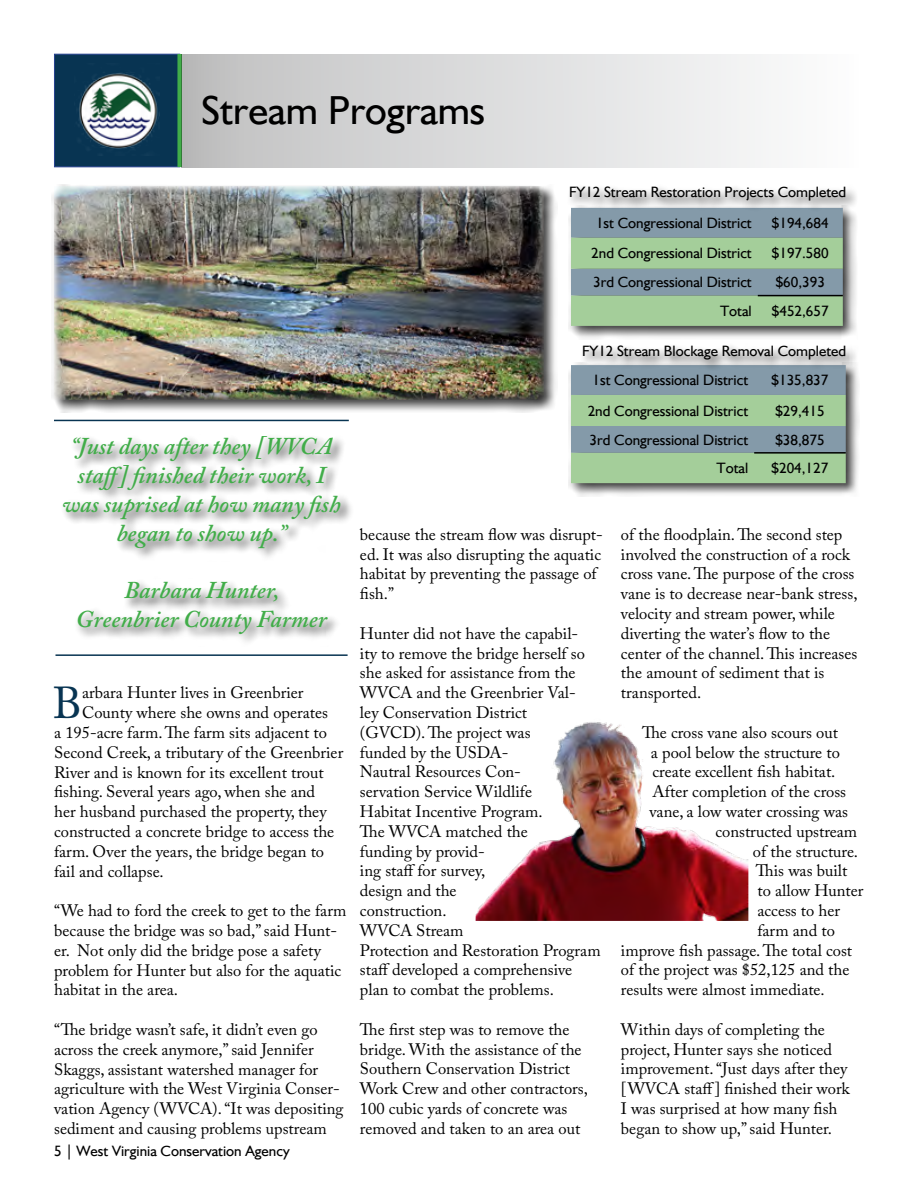
<style>
.page{position:relative;width:918px;height:1188px;background:#fff}
.page>*{position:absolute;margin:0;border:0;box-sizing:border-box;transform-origin:0 0}
.t1{font:44.4px "Adobe Caslon Pro";color:#083452}
.t2{font:40.5px "Humanist";color:#000}
.t3{font:italic 600 24px/28.8px "Adobe Caslon Pro";color:#41ad49;text-align:center}
.t4{font:16.5px/19.8px "Adobe Caslon Pro";color:#000}
.t5{font:15px "Humanist";color:#000}
</style>
<div class="page">
<img style="left:476px;top:722px;width:272px;height:199px">
<div style="left:54px;top:54px;width:126px;height:113px;background:#083452;border:1px solid #25408f"></div>
<div style="left:177px;top:54px;width:5px;height:113px;background:#41ad49"></div>
<div style="left:182px;top:54px;width:682px;height:113px;background:linear-gradient(to right,#bfbfc0,#feffff)"></div>
<img style="left:78px;top:73px;width:82px;height:83px">
<hr style="left:54px;top:420px;width:295px;height:1px;background:#083452">
<hr style="left:56px;top:654px;width:292px;height:2px;background:#083452">
<div style="left:51px;top:184px;width:506px;height:229px;background:#000;opacity:.75"></div>
<img style="left:54px;top:187px;width:490px;height:213px">
<div style="left:568px;top:362px;width:291px;height:135px;background:#000;opacity:.75"></div>
<svg style="left:571px;top:365px;width:275px;height:118px;background:#95b6a0"></svg>
<hr style="left:754px;top:452px;width:92px;height:2px;background:#000">
<div style="left:580px;top:343px;width:279px;height:29px;background:#000;opacity:.75"></div>
<div style="left:568px;top:205px;width:289px;height:135px;background:#000;opacity:.75"></div>
<svg style="left:571px;top:213px;width:272px;height:113px;background:#94b5a0"></svg>
<hr style="left:758px;top:295px;width:85px;height:1px;background:#000">
<div style="left:567px;top:184px;width:292px;height:29px;background:#000;opacity:.75"></div>
<div style="left:54px;top:427px;width:295px;height:216px;background:#fff;opacity:.75"></div>
<h2 class="t2" style="left:202px;top:85px;width:285px">Stream Programs</h2>
<p class="t5" style="left:569px;top:182px;width:279px">FY12 Stream Restoration Projects Completed</p>
<p class="t5" style="left:596px;top:213px;width:157px">1st Congressional District</p>
<p class="t5" style="left:772px;top:213px;width:58px">$194,684</p>
<p class="t5" style="left:591px;top:244px;width:162px">2nd Congressional District</p>
<p class="t5" style="left:772px;top:244px;width:58px">$197.580</p>
<p class="t5" style="left:593px;top:273px;width:160px">3rd Congressional District</p>
<p class="t5" style="left:776px;top:273px;width:51px">$60,393</p>
<p class="t5" style="left:720px;top:301px;width:33px">Total</p>
<p class="t5" style="left:772px;top:301px;width:58px">$452,657</p>
<p class="t5" style="left:582px;top:341px;width:266px">FY12 Stream Blockage Removal Completed</p>
<h3 class="t3" style="left:62px;top:432px;width:280px">“Just days after they [WVCA staff] finished their work, I was suprised at how many fish began to show up.”</h3>
<h3 class="t3" style="left:76px;top:576px;width:253px">Barbara Hunter,<br>Greenbrier County Farmer</h3>
<h1 class="t1" style="left:53px;top:677px;width:31px">B</h1>
<p class="t4" style="left:82px;top:683px;width:223px">arbara Hunter lives in Greenbrier</p>
<p class="t4" style="left:82px;top:703px;width:248px">County where she owns and operates</p>
<p class="t4" style="left:54px;top:722px;width:274px">a 195-acre farm. The farm sits adjacent to</p>
<p class="t4" style="left:54px;top:742px;width:291px">Second Creek, a tributary of the Greenbrier</p>
<p class="t4" style="left:54px;top:762px;width:271px">River and is known for its excellent trout</p>
<p class="t4" style="left:54px;top:782px;width:263px">fishing. Several years ago, when she and</p>
<p class="t4" style="left:54px;top:802px;width:274px">her husband purchased the property, they</p>
<p class="t4" style="left:54px;top:821px;width:282px">constructed a concrete bridge to access the</p>
<p class="t4" style="left:54px;top:841px;width:272px">farm. Over the years, the bridge began to</p>
<p class="t4" style="left:54px;top:861px;width:111px">fail and collapse.</p>
<p class="t4" style="left:54px;top:901px;width:294px">“We had to ford the creek to get to the farm because the bridge was so bad,” said Hunt&shy;er. Not only did the bridge pose a safety problem for Hunter but also for the aquatic habitat in the area.</p>
<p class="t4" style="left:54px;top:1019px;width:291px">“The bridge wasn’t safe, it didn’t even go across the creek anymore,” said Jennifer Skaggs, assistant watershed manager for agriculture with the West Virginia Conser&shy;vation Agency (WVCA). “It was depositing sediment and causing problems upstream</p>
<p class="t5" style="left:54px;top:1141px;width:237px">5 | West Virginia Conservation Agency</p>
<p class="t5" style="left:592px;top:370px;width:157px">1st Congressional District</p>
<p class="t5" style="left:772px;top:370px;width:58px">$135,837</p>
<p class="t5" style="left:588px;top:401px;width:162px">2nd Congressional District</p>
<p class="t5" style="left:775px;top:401px;width:51px">$29,415</p>
<p class="t5" style="left:590px;top:430px;width:160px">3rd Congressional District</p>
<p class="t5" style="left:775px;top:430px;width:51px">$38,875</p>
<p class="t5" style="left:716px;top:458px;width:33px">Total</p>
<p class="t5" style="left:772px;top:458px;width:58px">$204,127</p>
<p class="t4" style="left:360px;top:524px;width:244px">because the stream flow was disrupt&shy;ed. It was also disrupting the aquatic habitat by preventing the passage of fish.”</p>
<p class="t4" style="left:360px;top:623px;width:242px">Hunter did not have the capabil-<br>ity to remove the bridge herself so she asked for assistance from the<br>WVCA and the Greenbrier Val-<br>ley Conservation District<br>(GVCD). The project was<br>funded by the USDA-<br>Nautral Resources Con-<br>servation Service Wildlife<br>Habitat Incentive Program.<br>The WVCA matched the<br>funding by provid-<br>ing staff for survey,<br>design and the<br>construction.<br>WVCA Stream<br>Protection and Restoration Program staff developed a comprehensive plan to combat the problems.</p>
<p class="t4" style="left:360px;top:1019px;width:229px">The first step was to remove the bridge. With the assistance of the<br>Southern Conservation District<br>Work Crew and other contractors,<br>100 cubic yards of concrete was removed and taken to an area out</p>
<p class="t4" style="left:621px;top:524px;width:238px">of the floodplain. The second step involved the construction of a rock cross vane. The purpose of the cross vane is to decrease near-bank stress, velocity and stream power, while diverting the water’s flow to the center of the channel. This increases the amount of sediment that is transported.</p>
<p class="t4" style="left:642px;top:722px;width:197px">The cross vane also scours out</p>
<p class="t4" style="left:651px;top:742px;width:191px">a pool below the structure to</p>
<p class="t4" style="left:652px;top:762px;width:184px">create excellent fish habitat.</p>
<p class="t4" style="left:652px;top:782px;width:195px">After completion of the cross</p>
<p class="t4" style="left:649px;top:801px;width:200px">vane, a low water crossing was</p>
<p class="t4" style="left:715px;top:821px;width:143px">constructed upstream</p>
<p class="t4" style="left:753px;top:841px;width:107px">of the structure.</p>
<p class="t4" style="left:756px;top:861px;width:93px">This was built</p>
<p class="t4" style="left:758px;top:881px;width:108px">to allow Hunter</p>
<p class="t4" style="left:758px;top:900px;width:84px">access to her</p>
<p class="t4" style="left:758px;top:920px;width:79px">farm and to</p>
<p class="t4" style="left:621px;top:940px;width:233px">improve fish passage. The total cost</p>
<p class="t4" style="left:621px;top:960px;width:230px">of the project was $52,125 and the</p>
<p class="t4" style="left:621px;top:980px;width:205px">results were almost immediate.</p>
<p class="t4" style="left:621px;top:1019px;width:230px">Within days of completing the project, Hunter says she noticed improvement. “Just days after they [WVCA staff] finished their work<br>I was surprised at how many fish began to show up,” said Hunter.</p>
</div>
